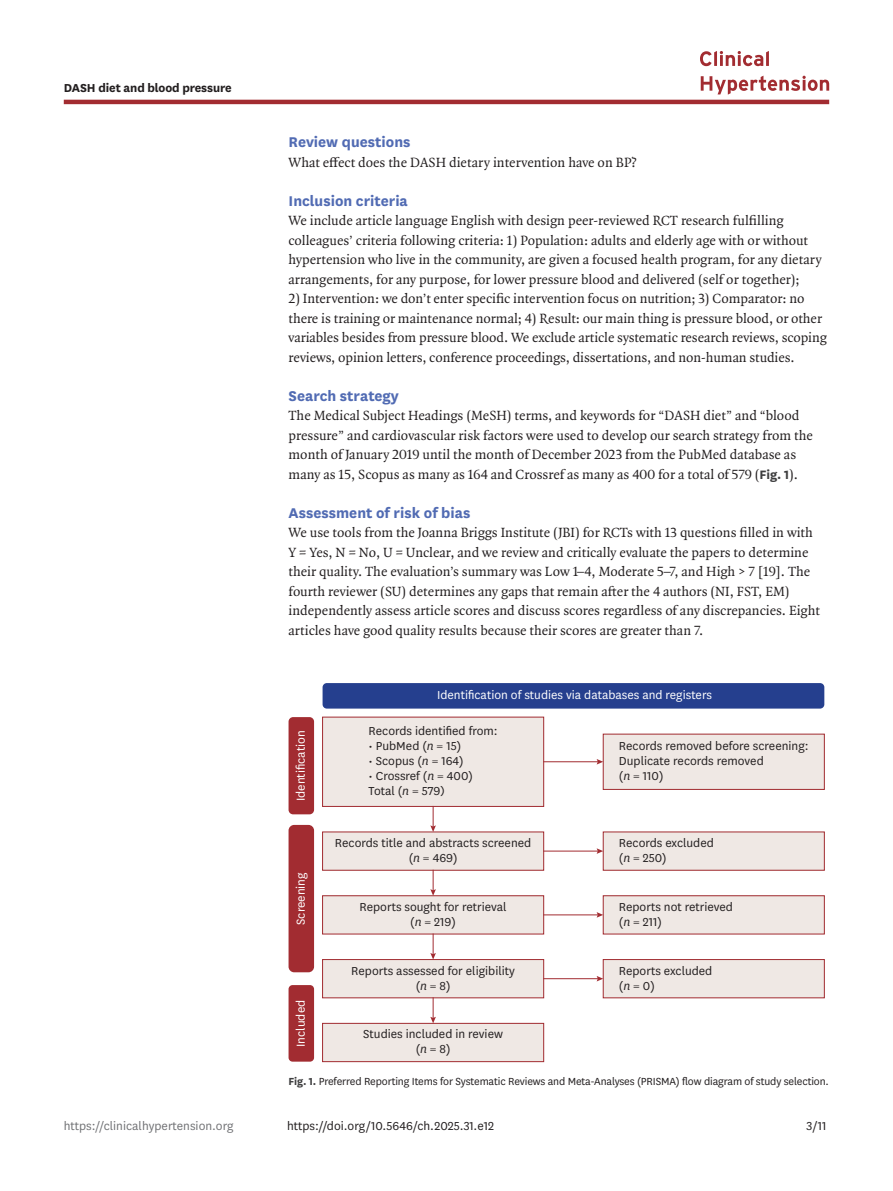
<style>
.page{position:relative;width:893px;height:1191px;background:#fff}
.page>*{position:absolute;margin:0;border:0;box-sizing:border-box;transform-origin:0 0}
.body_title2{font:700 16.5px "National";color:#516bb3}
.body_p_first{font:14.25px/19.5px "Quadraat OT";color:#231f20}
.doi_running_footer{font:13.5px/15px "National";color:#231f20}
.t1{font:13.5px "National";color:#fff}
.t2{font:13.5px "National";color:#717275}
.alt-title-type{font:700 13.5px "National";letter-spacing:-.01em;color:#231f20}
.fig_caption{font:12px "National";letter-spacing:-.01em;color:#231f20}
.s1{font-family:"National";font-weight:700;color:#3e3e3f}
.s2{font-style:italic}
.s3{font-weight:700;color:#3e3e3f}
</style>
<div class="page">
<hr style="left:64px;top:100px;width:765px;height:4px;background:#a22c31">
<svg style="left:701px;top:76px;width:128px;height:19px"></svg>
<svg style="left:700px;top:51px;width:69px;height:15px"></svg>
<div style="left:603px;top:734px;width:221px;height:55px;background:#efe8e4"></div>
<hr style="left:544px;top:761px;width:55px;height:1px;background:#a22c31">
<svg style="left:597px;top:759px;width:6px;height:5px"></svg>
<div style="left:603px;top:832px;width:221px;height:38px;background:#efe8e4"></div>
<hr style="left:544px;top:850px;width:55px;height:1px;background:#a22c31">
<svg style="left:597px;top:848px;width:6px;height:6px"></svg>
<div style="left:603px;top:895px;width:221px;height:39px;background:#efe8e4"></div>
<div style="left:603px;top:895px;width:222px;height:39px;border:1px solid #a22c31"></div>
<hr style="left:544px;top:914px;width:55px;height:1px;background:#a22c31">
<svg style="left:597px;top:912px;width:6px;height:5px"></svg>
<div style="left:603px;top:959px;width:221px;height:38px;background:#efe8e4"></div>
<div style="left:603px;top:959px;width:222px;height:39px;border:1px solid #a22c31"></div>
<hr style="left:544px;top:978px;width:55px;height:1px;background:#a22c31">
<svg style="left:597px;top:976px;width:6px;height:5px"></svg>
<div style="left:323px;top:717px;width:221px;height:89px;background:#efe8e4"></div>
<div style="left:322px;top:716px;width:222px;height:91px;border:1px solid #a22c31"></div>
<div style="left:323px;top:832px;width:221px;height:38px;background:#efe8e4"></div>
<div style="left:323px;top:895px;width:221px;height:39px;background:#efe8e4"></div>
<div style="left:322px;top:895px;width:222px;height:39px;border:1px solid #a22c31"></div>
<div style="left:323px;top:959px;width:221px;height:38px;background:#efe8e4"></div>
<div style="left:322px;top:959px;width:222px;height:39px;border:1px solid #a22c31"></div>
<div style="left:323px;top:1023px;width:221px;height:38px;background:#efe8e4"></div>
<div style="left:322px;top:1023px;width:222px;height:39px;border:1px solid #a22c31"></div>
<svg style="left:430px;top:806px;width:6px;height:26px"></svg>
<svg style="left:430px;top:870px;width:6px;height:25px"></svg>
<svg style="left:430px;top:934px;width:6px;height:25px"></svg>
<svg style="left:430px;top:997px;width:6px;height:26px"></svg>
<div style="left:289px;top:717px;width:25px;height:97px;background:#a22c31;border-radius:5px"></div>
<div style="left:289px;top:825px;width:25px;height:147px;background:#a22c31;border-radius:6px"></div>
<div style="left:289px;top:985px;width:25px;height:76px;background:#a22c31;border-radius:4px"></div>
<div style="left:323px;top:683px;width:501px;height:25px;background:#253f8e;border-radius:4px"></div>
<p class="alt-title-type" style="left:64px;top:78px;width:169px">DASH diet and blood pressure</p>
<p class="t2" style="left:64px;top:1116px;width:171px">https://clinicalhypertension.org</p>
<p class="body_title2" style="left:289px;top:130px;width:123px">Review questions</p>
<p class="body_p_first" style="left:289px;top:152px;width:350px">What effect does the DASH dietary intervention have on BP?</p>
<p class="body_title2" style="left:289px;top:189px;width:121px">Inclusion criteria</p>
<p class="body_p_first" style="left:289px;top:211px;width:535px">We include article language English with design peer-reviewed RCT research fulfilling colleagues’ criteria following criteria: 1) Population: adults and elderly age with or without hypertension who live in the community, are given a focused health program, for any dietary arrangements, for any purpose, for lower pressure blood and delivered (self or together);</p>
<p class="body_p_first" style="left:289px;top:289px;width:540px">2) Intervention: we don’t enter specific intervention focus on nutrition; 3) Comparator: no there is training or maintenance normal; 4) Result: our main thing is pressure blood, or other variables besides from pressure blood. We exclude article systematic research reviews, scoping reviews, opinion letters, conference proceedings, dissertations, and non-human studies.</p>
<p class="body_title2" style="left:289px;top:384px;width:112px">Search strategy</p>
<p class="body_p_first" style="left:289px;top:406px;width:526px">The Medical Subject Headings (MeSH) terms, and keywords for “DASH diet” and “blood pressure” and cardiovascular risk factors were used to develop our search strategy from the month of January 2019 until the month of December 2023 from the PubMed database as many as 15, Scopus as many as 164 and Crossref as many as 400 for a total of 579 (<span class="s1">Fig. 1</span>).</p>
<p class="body_title2" style="left:289px;top:501px;width:183px">Assessment of risk of bias</p>
<p class="body_p_first" style="left:289px;top:523px;width:533px">We use tools from the Joanna Briggs Institute (JBI) for RCTs with 13 questions filled in with Y = Yes, N = No, U = Unclear, and we review and critically evaluate the papers to determine their quality. The evaluation’s summary was Low 1–4, Moderate 5–7, and High &gt; 7 [19]. The fourth reviewer (SU) determines any gaps that remain after the 4 authors (NI, FST, EM) independently assess article scores and discuss scores regardless of any discrepancies. Eight articles have good quality results because their scores are greater than 7.</p>
<p class="t1" style="left:292px;top:801px;width:72px;rotate:-90deg">Identification</p>
<p class="t1" style="left:292px;top:925px;width:54px;rotate:-90deg">Screening</p>
<p class="t1" style="left:292px;top:1046px;width:48px;rotate:-90deg">Included</p>
<p class="t1" style="left:437px;top:686px;width:276px">Identification of studies via databases and registers</p>
<p class="doi_running_footer" style="left:369px;top:723px;width:131px">Records identified from:</p>
<p class="doi_running_footer" style="left:369px;top:738px;width:94px">• PubMed (<span class="s2">n</span> = 15)</p>
<p class="doi_running_footer" style="left:369px;top:753px;width:97px">• Scopus (<span class="s2">n</span> = 164)</p>
<p class="doi_running_footer" style="left:369px;top:768px;width:106px">• Crossref (<span class="s2">n</span> = 400)<br>Total (<span class="s2">n</span> = 579)</p>
<p class="doi_running_footer" style="left:335px;top:835px;width:198px;text-align:center">Records title and abstracts screened (<span class="s2">n</span> = 469)</p>
<p class="doi_running_footer" style="left:360px;top:898px;width:149px;text-align:center">Reports sought for retrieval (<span class="s2">n</span> = 219)</p>
<p class="doi_running_footer" style="left:351px;top:962px;width:165px;text-align:center">Reports assessed for eligibility (<span class="s2">n</span> = 8)</p>
<p class="doi_running_footer" style="left:363px;top:1025px;width:141px;text-align:center">Studies included in review (<span class="s2">n</span> = 8)</p>
<p class="doi_running_footer" style="left:619px;top:738px;width:191px">Records removed before screening:<br>Duplicate records removed<br>(<span class="s2">n</span> = 110)</p>
<p class="doi_running_footer" style="left:619px;top:835px;width:96px">Records excluded (<span class="s2">n</span> = 250)</p>
<p class="doi_running_footer" style="left:619px;top:898px;width:116px">Reports not retrieved (<span class="s2">n</span> = 211)</p>
<p class="doi_running_footer" style="left:619px;top:962px;width:95px">Reports excluded (<span class="s2">n</span> = 0)</p>
<p class="fig_caption" style="left:289px;top:1073px;width:542px"><span class="s3">Fig. 1.</span> Preferred Reporting Items for Systematic Reviews and Meta-Analyses (PRISMA) flow diagram of study selection.</p>
<p class="doi_running_footer" style="left:287px;top:1117px;width:208px">https://doi.org/10.5646/ch.2025.31.e12</p>
<p class="doi_running_footer" style="left:807px;top:1117px;width:22px">3/11</p>
</div>
